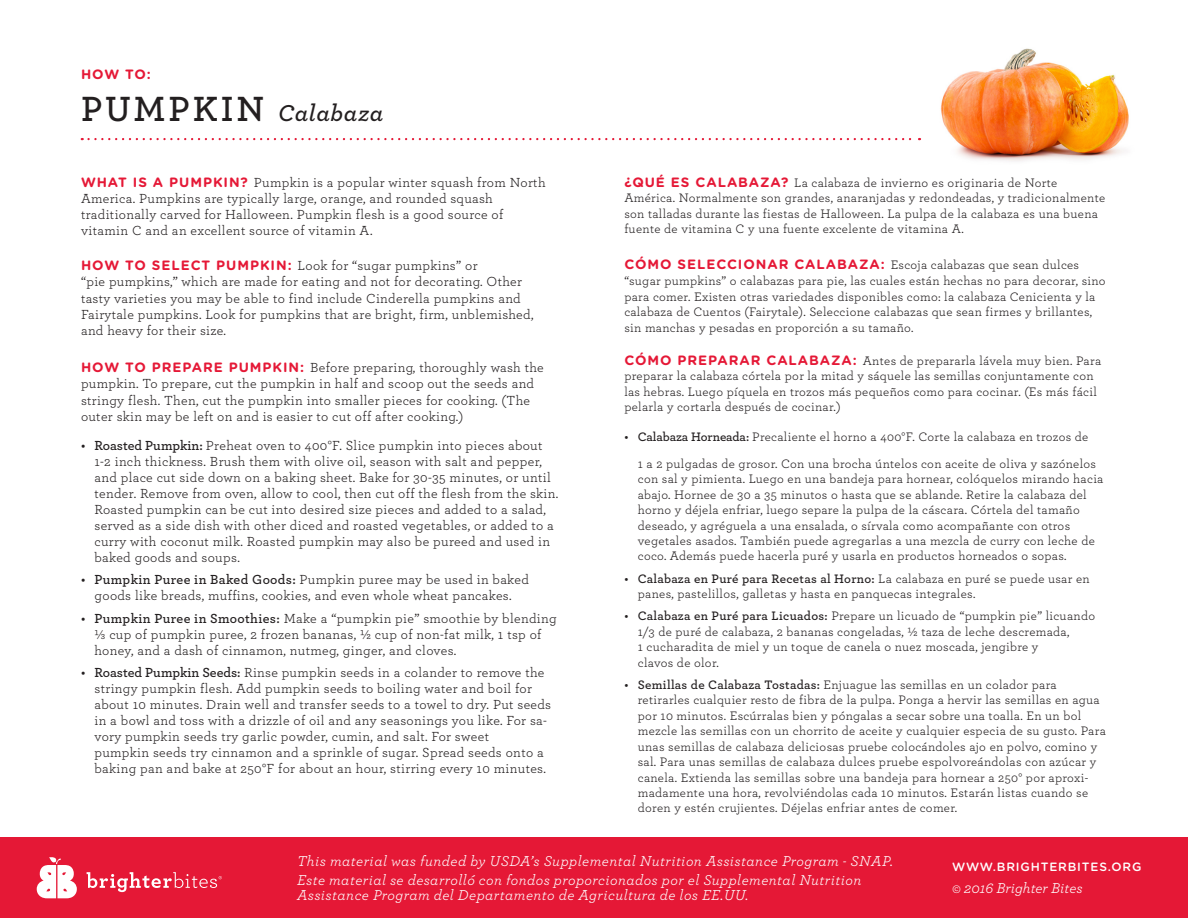
<style>
.page{position:relative;width:1188px;height:918px;background:#fff}
.page>*{position:absolute;margin:0;border:0;box-sizing:border-box;transform-origin:0 0}
.t1{font:italic 600 24px "Archer";letter-spacing:.025em;color:#231f20}
.t2{font:italic 15px/15px "Archer";letter-spacing:.03em;color:#fff}
.t3{font:italic 15px "Archer";color:#fff}
.t4{font:13.8px/15.9px "Archer";letter-spacing:.025em;color:#231f20}
.t5{font:700 13.5px "Gotham Rounded";color:#e51836}
.t6{font:12.9px/15.5px "Archer";letter-spacing:.025em;color:#231f20}
.t7{font:500 12px "Gotham Rounded";letter-spacing:.07em;color:#fff}
.s1{font-style:normal;font-size:36.75px}
.s2{font-family:"Gotham Rounded";font-weight:700;font-size:13.5px;color:#e51836}
.s3{font-weight:600}
</style>
<div class="page">
<div style="left:0;top:838px;width:1188px;height:80px;background:#e51836"></div>
<svg style="left:37px;top:857px;width:40px;height:41px"></svg>
<svg style="left:87px;top:872px;width:135px;height:20px"></svg>
<svg style="left:89px;top:138px;width:831px;height:2px"></svg>
<img style="left:940px;top:48px;width:189px;height:113px">
<p class="t5" style="left:81px;top:65px;width:71px">HOW TO:</p>
<p class="t1" style="left:81px;top:95px;width:304px"><span class="s1">PUMPKIN</span> Calabaza</p>
<p class="t4" style="left:81px;top:173px;width:466px"><span class="s2">WHAT IS A PUMPKIN?</span> Pumpkin is a popular winter squash from North America. Pumpkins are typically large, orange, and rounded squash traditionally carved for Halloween. Pumpkin flesh is a good source of vitamin C and an excellent source of vitamin A.</p>
<p class="t4" style="left:81px;top:257px;width:454px"><span class="s2">HOW TO SELECT PUMPKIN:</span> Look for “sugar pumpkins” or<br>“pie pumpkins,” which are made for eating and not for decorating. Other tasty varieties you may be able to find include Cinderella pumpkins and Fairytale pumpkins. Look for pumpkins that are bright, firm, unblemished, and heavy for their size.</p>
<p class="t4" style="left:81px;top:359px;width:464px"><span class="s2">HOW TO PREPARE PUMPKIN:</span> Before preparing, thoroughly wash the pumpkin. To prepare, cut the pumpkin in half and scoop out the seeds and stringy flesh. Then, cut the pumpkin into smaller pieces for cooking. (The outer skin may be left on and is easier to cut off after cooking.)</p>
<p class="t4" style="left:94px;top:437px;width:465px;text-indent:-14px"><span class="s3">• Roasted Pumpkin:</span> Preheat oven to 400°F. Slice pumpkin into pieces about 1-2 inch thickness. Brush them with olive oil, season with salt and pepper, and place cut side down on a baking sheet. Bake for 30-35 minutes, or until tender. Remove from oven, allow to cool, then cut off the flesh from the skin.<br>Roasted pumpkin can be cut into desired size pieces and added to a salad, served as a side dish with other diced and roasted vegetables, or added to a curry with coconut milk. Roasted pumpkin may also be pureed and used in baked goods and soups.</p>
<p class="t4" style="left:81px;top:571px;width:449px;text-align:center"><span class="s3">• Pumpkin Puree in Baked Goods:</span> Pumpkin puree may be used in baked goods like breads, muffins, cookies, and even whole wheat pancakes.</p>
<p class="t4" style="left:94px;top:610px;width:464px;text-indent:-14px"><span class="s3">• Pumpkin Puree in Smoothies:</span> Make a “pumpkin pie” smoothie by blending ⅓ cup of pumpkin puree, 2 frozen bananas, ½ cup of non-fat milk, 1 tsp of honey, and a dash of cinnamon, nutmeg, ginger, and cloves.</p>
<p class="t4" style="left:94px;top:664px;width:458px;text-indent:-14px"><span class="s3">• Roasted Pumpkin Seeds:</span> Rinse pumpkin seeds in a colander to remove the stringy pumpkin flesh. Add pumpkin seeds to boiling water and boil for about 10 minutes. Drain well and transfer seeds to a towel to dry. Put seeds in a bowl and toss with a drizzle of oil and any seasonings you like. For sa&shy;vory pumpkin seeds try garlic powder, cumin, and salt. For sweet<br>pumpkin seeds try cinnamon and a sprinkle of sugar. Spread seeds onto a baking pan and bake at 250°F for about an hour, stirring every 10 minutes.</p>
<p class="t6" style="left:624px;top:174px;width:483px"><span class="s2">¿QUÉ ES CALABAZA?</span> La calabaza de invierno es originaria de Norte América. Normalmente son grandes, anaranjadas y redondeadas, y tradicionalmente son talladas durante las fiestas de Halloween. La pulpa de la calabaza es una buena fuente de vitamina C y una fuente excelente de vitamina A.</p>
<p class="t6" style="left:624px;top:257px;width:483px"><span class="s2">CÓMO SELECCIONAR CALABAZA:</span> Escoja calabazas que sean dulces “sugar pumpkins” o calabazas para pie, las cuales están hechas no para decorar, sino para comer. Existen otras variedades disponibles como: la calabaza Cenicienta y la calabaza de Cuentos (Fairytale). Seleccione calabazas que sean firmes y brillantes, sin manchas y pesadas en proporción a su tamaño.</p>
<p class="t6" style="left:624px;top:352px;width:478px"><span class="s2">CÓMO PREPARAR CALABAZA:</span> Antes de prepararla lávela muy bien. Para preparar la calabaza córtela por la mitad y sáquele las semillas conjuntamente con las hebras. Luego píquela en trozos más pequeños como para cocinar. (Es más fácil pelarla y cortarla después de cocinar.)</p>
<p class="t6" style="left:638px;top:422px;width:460px;line-height:27px;text-indent:-14px"><span class="s3">• Calabaza Horneada:</span> Precaliente el horno a 400°F. Corte la calabaza en trozos de<br>1 a 2 pulgadas de grosor. Con una brocha úntelos con aceite de oliva y sazónelos</p>
<p class="t6" style="left:638px;top:471px;width:467px">con sal y pimienta. Luego en una bandeja para hornear, colóquelos mirando hacia abajo. Hornee de 30 a 35 minutos o hasta que se ablande. Retire la calabaza del horno y déjela enfriar, luego separe la pulpa de la cáscara. Córtela del tamaño deseado, y agréguela a una ensalada, o sírvala como acompañante con otros vegetales asados. También puede agregarlas a una mezcla de curry con leche de coco. Además puede hacerla puré y usarla en productos horneados o sopas.</p>
<p class="t6" style="left:638px;top:570px;width:453px;text-indent:-14px"><span class="s3">• Calabaza en Puré para Recetas al Horno:</span> La calabaza en puré se puede usar en panes, pastelillos, galletas y hasta en panquecas integrales.</p>
<p class="t6" style="left:638px;top:608px;width:459px;text-indent:-14px"><span class="s3">• Calabaza en Puré para Licuados:</span> Prepare un licuado de “pumpkin pie” licuando 1/3 de puré de calabaza, 2 bananas congeladas, ½ taza de leche descremada,<br>1 cucharadita de miel y un toque de canela o nuez moscada, jengibre y<br>clavos de olor.</p>
<p class="t6" style="left:638px;top:676px;width:470px;text-indent:-14px"><span class="s3">• Semillas de Calabaza Tostadas:</span> Enjuague las semillas en un colador para retirarles cualquier resto de fibra de la pulpa. Ponga a hervir las semillas en agua por 10 minutos. Escúrralas bien y póngalas a secar sobre una toalla. En un bol mezcle las semillas con un chorrito de aceite y cualquier especia de su gusto. Para unas semillas de calabaza deliciosas pruebe colocándoles ajo en polvo, comino y sal. Para unas semillas de calabaza dulces pruebe espolvoreándolas con azúcar y canela. Extienda las semillas sobre una bandeja para hornear a 250° por aproxi&shy;madamente una hora, revolviéndolas cada 10 minutos. Estarán listas cuando se doren y estén crujientes. Déjelas enfriar antes de comer.</p>
<p class="t2" style="left:297px;top:853px;width:597px">This material was funded by USDA’s Supplemental Nutrition Assistance Program - SNAP.</p>
<p class="t2" style="left:297px;top:872px;width:566px">Este material se desarrolló con fondos proporcionados por el Supplemental Nutrition<br>Assistance Program del Departamento de Agricultura de los EE.UU.</p>
<p class="t7" style="left:952px;top:859px;width:191px">WWW.BRIGHTERBITES.ORG</p>
<p class="t3" style="left:952px;top:877px;width:132px">© 2016 Brighter Bites</p>
</div>
